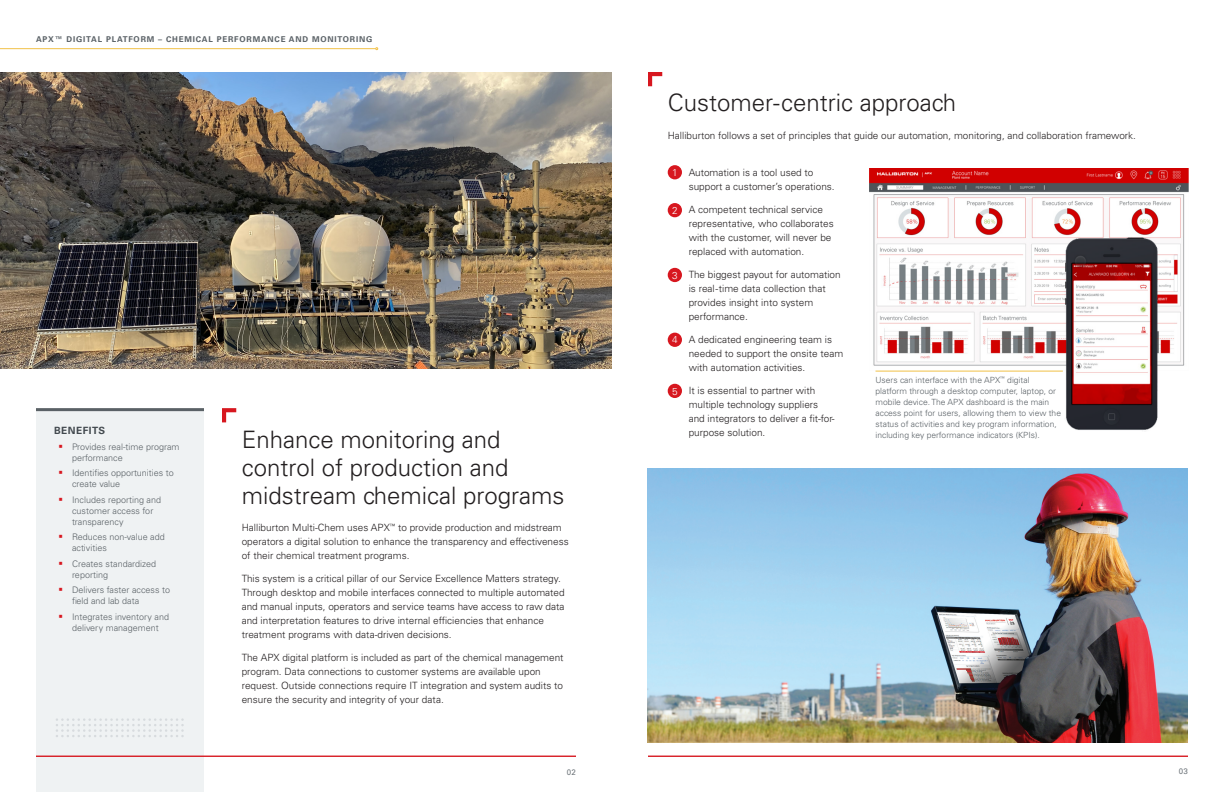
<style>
.page{position:relative;width:1224px;height:792px;background:#fff}
.page>*{position:absolute;margin:0;border:0;box-sizing:border-box;transform-origin:0 0}
._02_Headline{font:300 24px/28px "Univers LT Std";color:#231f20}
._02_Body_10pt{font:300 10px/14px "Univers LT Std";color:#231f20}
._03_Subhead_Sidebar{font:700 10px "Univers LT Std";letter-spacing:.05em;color:#42494e}
._04_Table_Body{font:300 10px "Univers LT Std";color:#fff}
.t1{font:300 9px/11px "Univers LT Std";color:#5a6166}
._03_Photo_Caption{font:300 8.5px/11px "Univers LT Std";color:#5a6166}
.t2{font:700 8px "Univers LT Std";letter-spacing:.1em;color:#5a6166}
.t3{font:8px "Univers LT Std";color:#6e757a}
</style>
<div class="page">
<div style="left:36px;top:408px;width:168px;height:384px;background:#eff2f3"></div>
<hr style="left:36px;top:408px;width:168px;height:3px;background:#5a6166">
<img style="left:0;top:72px;width:612px;height:297px">
<svg style="left:222px;top:408px;width:14px;height:14px"></svg>
<img style="left:56px;top:718px;width:128px;height:19px">
<img style="left:869px;top:168px;width:320px;height:263px">
<svg style="left:648px;top:72px;width:14px;height:14px"></svg>
<div style="left:668px;top:165px;width:14px;height:14px;background:#d7171f;border-radius:50%"></div>
<div style="left:668px;top:203px;width:14px;height:14px;background:#d7171f;border-radius:50%"></div>
<div style="left:668px;top:268px;width:14px;height:14px;background:#d7171f;border-radius:50%"></div>
<div style="left:668px;top:333px;width:14px;height:14px;background:#d7171f;border-radius:50%"></div>
<div style="left:668px;top:384px;width:14px;height:14px;background:#d7171f;border-radius:50%"></div>
<div style="left:868px;top:374px;width:195px;height:46px;background:#fff"></div>
<hr style="left:876px;top:371px;width:187px;height:1px;background:#f1c148">
<img style="left:648px;top:469px;width:540px;height:273px">
<hr style="left:648px;top:756px;width:540px;height:1px;background:#d7171f">
<hr style="left:0;top:48px;width:376px;height:1px;background:#f1c148">
<hr style="left:36px;top:756px;width:540px;height:1px;background:#d7171f">
<p class="t2" style="left:36px;top:34px;width:338px">APX™ DIGITAL PLATFORM – CHEMICAL PERFORMANCE AND MONITORING</p>
<p class="_03_Subhead_Sidebar" style="left:54px;top:425px;width:53px">BENEFITS</p>
<p class="t1" style="left:72px;top:441px;width:109px">Provides real-time program performance</p>
<p class="t1" style="left:72px;top:468px;width:103px">Identifies opportunities to create value</p>
<p class="t1" style="left:72px;top:494px;width:91px">Includes reporting and customer access for transparency</p>
<p class="t1" style="left:72px;top:532px;width:94px">Reduces non-value add activities</p>
<p class="t1" style="left:72px;top:558px;width:86px">Creates standardized reporting</p>
<p class="t1" style="left:72px;top:585px;width:100px">Delivers faster access to field and lab data</p>
<p class="t1" style="left:72px;top:611px;width:99px">Integrates inventory and delivery management</p>
<p class="_02_Headline" style="left:242px;top:425px;width:324px">Enhance monitoring and control of production and midstream chemical programs</p>
<p class="_02_Body_10pt" style="left:242px;top:521px;width:329px">Halliburton Multi-Chem uses APX<sup>™</sup> to provide production and midstream operators a digital solution to enhance the transparency and effectiveness of their chemical treatment programs.</p>
<p class="_02_Body_10pt" style="left:242px;top:572px;width:325px">This system is a critical pillar of our Service Excellence Matters strategy.<br>Through desktop and mobile interfaces connected to multiple automated and manual inputs, operators and service teams have access to raw data and interpretation features to drive internal efficiencies that enhance treatment programs with data-driven decisions.</p>
<p class="_02_Body_10pt" style="left:242px;top:651px;width:323px">The APX digital platform is included as part of the chemical management program. Data connections to customer systems are available upon request. Outside connections require IT integration and system audits to ensure the security and integrity of your data.</p>
<p class="t3" style="left:567px;top:767px;width:11px">02</p>
<p class="_02_Headline" style="left:668px;top:89px;width:290px">Customer-centric approach</p>
<p class="_02_Body_10pt" style="left:668px;top:128px;width:470px">Halliburton follows a set of principles that guide our automation, monitoring, and collaboration framework.</p>
<p class="_02_Body_10pt" style="left:689px;top:165px;width:148px">Automation is a tool used to support a customer’s operations.</p>
<p class="_02_Body_10pt" style="left:689px;top:202px;width:147px">A competent technical service representative, who collaborates with the customer, will never be replaced with automation.</p>
<p class="_02_Body_10pt" style="left:689px;top:267px;width:154px">The biggest payout for automation is real-time data collection that provides insight into system performance.</p>
<p class="_02_Body_10pt" style="left:689px;top:332px;width:156px">A dedicated engineering team is needed to support the onsite team with automation activities.</p>
<p class="_02_Body_10pt" style="left:689px;top:383px;width:147px">It is essential to partner with multiple technology suppliers and integrators to deliver a fit-for&shy;purpose solution.</p>
<p class="_03_Photo_Caption" style="left:876px;top:374px;width:187px">Users can interface with the APX<sup>™</sup> digital platform through a desktop computer, laptop, or mobile device. The APX dashboard is the main access point for users, allowing them to view the status of activities and key program information, including key performance indicators (KPIs).</p>
<p class="_04_Table_Body" style="left:672px;top:166px;width:7px">1</p>
<p class="_04_Table_Body" style="left:672px;top:204px;width:7px">2</p>
<p class="_04_Table_Body" style="left:672px;top:269px;width:7px">3</p>
<p class="_04_Table_Body" style="left:672px;top:334px;width:7px">4</p>
<p class="_04_Table_Body" style="left:672px;top:385px;width:7px">5</p>
<p class="t3" style="left:1179px;top:766px;width:11px">03</p>
</div>
